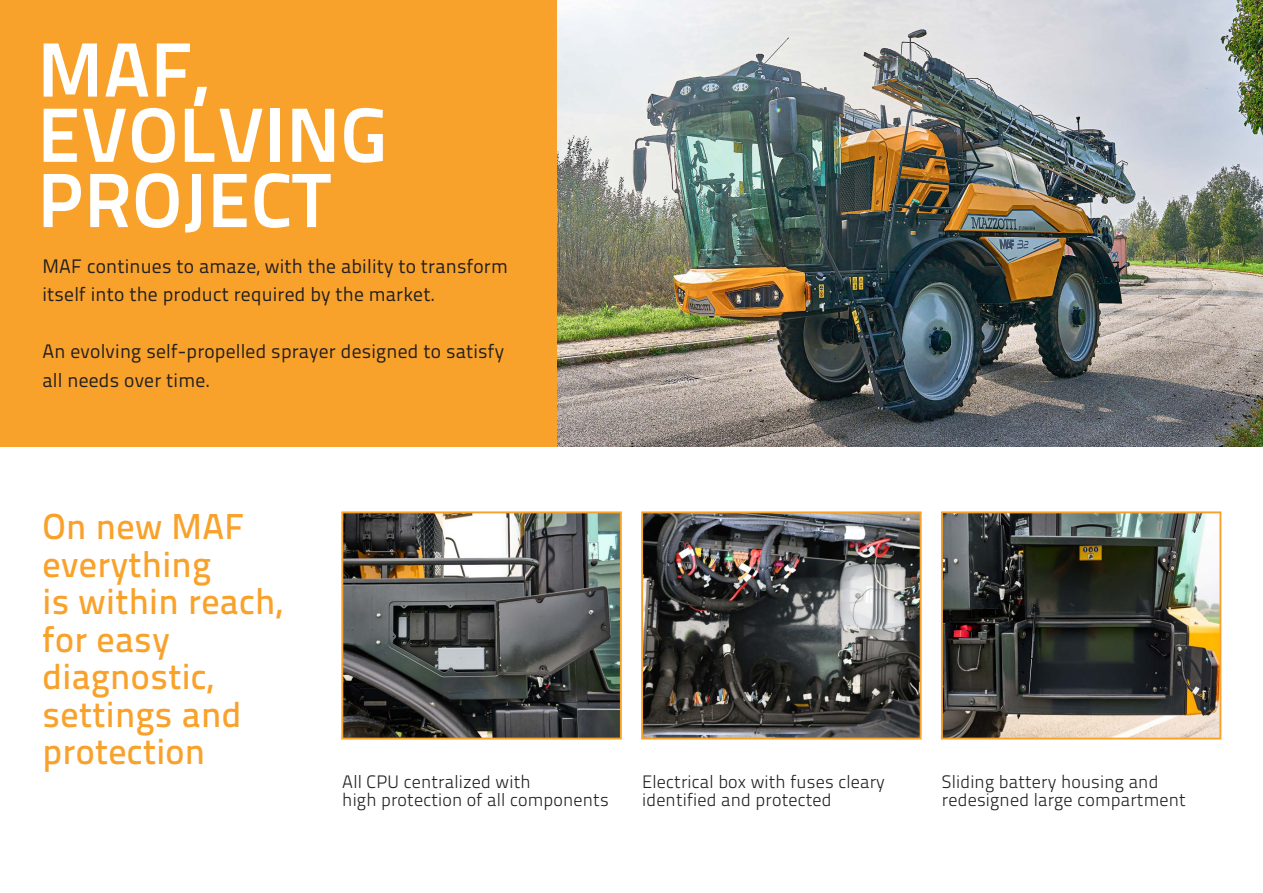
<style>
.page{position:relative;width:1263px;height:893px;background:#fff}
.page>*{position:absolute;margin:0;border:0;box-sizing:border-box;transform-origin:0 0}
.t1{font:700 76.8px "Titillium Text 22 L";letter-spacing:.01em;color:#fff}
.t2{font:500 36px/37.5px "Titillium Text 22 L";letter-spacing:.01em;color:#f9a22b}
.t3{font:19.5px/28.5px "Titillium Text 22 L";letter-spacing:.01em;color:#231f20}
.t4{font:300 18px/18px "Titillium Text 22 L";letter-spacing:.01em;color:#231f20}
</style>
<div class="page">
<img style="left:556px;top:0;width:707px;height:446px">
<img style="left:344px;top:514px;width:275px;height:222px">
<div style="left:341px;top:511px;width:281px;height:228px;border:2px solid #f9a22b"></div>
<img style="left:644px;top:514px;width:275px;height:222px">
<div style="left:641px;top:511px;width:281px;height:228px;border:2px solid #f9a22b"></div>
<img style="left:944px;top:514px;width:274px;height:222px">
<div style="left:941px;top:511px;width:280px;height:228px;border:2px solid #f9a22b"></div>
<div style="left:0;top:0;width:556px;height:446px;background:#f9a22b"></div>
<p class="t1" style="left:38px;top:10px;width:170px">MAF,</p>
<p class="t1" style="left:38px;top:76px;width:350px">EVOLVING</p>
<p class="t1" style="left:38px;top:141px;width:294px">PROJECT</p>
<p class="t3" style="left:43px;top:251px;width:467px">MAF continues to amaze, with the ability to transform itself into the product required by the market.</p>
<p class="t3" style="left:43px;top:336px;width:463px">An evolving self-propelled sprayer designed to satisfy all needs over time.</p>
<p class="t2" style="left:43px;top:506px;width:203px">On new MAF</p>
<p class="t2" style="left:43px;top:543px;width:170px">everything</p>
<p class="t2" style="left:43px;top:581px;width:241px">is within reach,</p>
<p class="t2" style="left:43px;top:618px;width:129px">for easy</p>
<p class="t2" style="left:43px;top:656px;width:200px">diagnostic, settings and protection</p>
<p class="t4" style="left:342px;top:772px;width:190px">All CPU centralized with</p>
<p class="t4" style="left:342px;top:790px;width:268px">high protection of all components</p>
<p class="t4" style="left:642px;top:772px;width:244px">Electrical box with fuses cleary identified and protected</p>
<p class="t4" style="left:942px;top:772px;width:245px">Sliding battery housing and redesigned large compartment</p>
</div>
